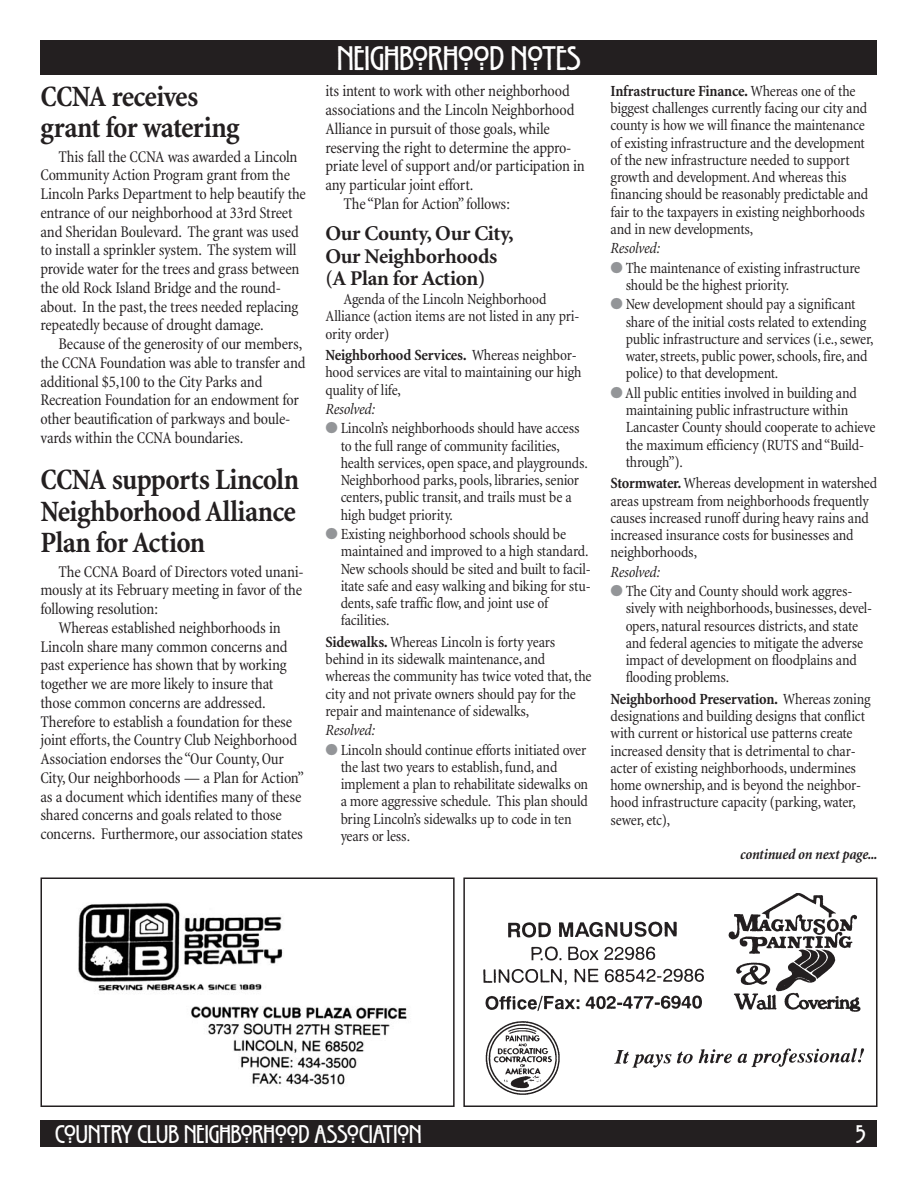
<style>
.page{position:relative;width:918px;height:1188px;background:#fff}
.page>*{position:absolute;margin:0;border:0;box-sizing:border-box;transform-origin:0 0}
.t1{font:36px "Willow Plain";color:#fff}
.t2{font:700 condensed 30px/31.5px "Minion";letter-spacing:-.02em;color:#231f20}
.t3{font:27px "Willow Plain";color:#fff}
.t4{font:700 21px/22.5px "Minion";letter-spacing:-.015em;color:#231f20}
.t5{font:condensed 16.5px/18.8px "Minion";letter-spacing:-.015em;color:#231f20}
.t6{font:condensed 15.75px/17.2px "Minion";letter-spacing:-.015em;color:#231f20}
.t7{font:italic condensed 15.75px "Minion";letter-spacing:-.02em;color:#231f20}
.t8{font:italic 700 condensed 15px "Minion";letter-spacing:-.015em;color:#231f20}
.s1{font-weight:700}
.s2{color:#939598}
</style>
<div class="page">
<img style="left:78px;top:902px;width:329px;height:183px">
<div style="left:40px;top:878px;width:415px;height:229px;border:2px solid #231f20"></div>
<img style="left:483px;top:893px;width:382px;height:202px">
<div style="left:463px;top:878px;width:415px;height:229px;border:2px solid #231f20"></div>
<div style="left:40px;top:40px;width:838px;height:35px;background:#231f20"></div>
<div style="left:40px;top:1120px;width:838px;height:28px;background:#231f20"></div>
<h2 class="t2" style="left:40px;top:83px;width:201px">CCNA receives grant for watering</h2>
<p class="t5" style="left:41px;top:148px;width:267px;text-indent:18px">This fall the CCNA was awarded a Lincoln Community Action Program grant from the Lincoln Parks Department to help beautify the entrance of our neighborhood at 33rd Street and Sheridan Boulevard. The grant was used to install a sprinkler system. The system will provide water for the trees and grass between the old Rock Island Bridge and the round&shy;about. In the past, the trees needed replacing repeatedly because of drought damage.</p>
<p class="t5" style="left:41px;top:336px;width:267px;text-indent:18px">Because of the generosity of our members, the CCNA Foundation was able to transfer and additional $5,100 to the City Parks and Recreation Foundation for an endowment for other beautification of parkways and boule&shy;vards within the CCNA boundaries.</p>
<h2 class="t2" style="left:40px;top:467px;width:260px;text-align:justify">CCNA supports Lincoln Neighborhood Alliance Plan for Action</h2>
<p class="t5" style="left:41px;top:563px;width:265px;text-align:justify;text-indent:18px">The CCNA Board of Directors voted unani&shy;mously at its February meeting in favor of the following resolution:</p>
<p class="t5" style="left:41px;top:620px;width:265px;text-indent:18px">Whereas established neighborhoods in Lincoln share many common concerns and past experience has shown that by working together we are more likely to insure that those common concerns are addressed.<br>Therefore to establish a foundation for these joint efforts, the Country Club Neighborhood Association endorses the “Our County, Our City, Our neighborhoods — a Plan for Action” as a document which identifies many of these shared concerns and goals related to those concerns. Furthermore, our association states</p>
<h1 class="t1" style="left:337px;top:46px;width:245px">NEIGHBORHOOD NOTES</h1>
<p class="t5" style="left:326px;top:83px;width:246px">its intent to work with other neighborhood</p>
<p class="t5" style="left:326px;top:102px;width:251px">associations and the Lincoln Neighborhood</p>
<p class="t5" style="left:326px;top:121px;width:226px">Alliance in pursuit of those goals, while</p>
<p class="t5" style="left:326px;top:139px;width:247px">reserving the right to determine the appro-</p>
<p class="t5" style="left:326px;top:158px;width:261px">priate level of support and/or participation in</p>
<p class="t5" style="left:326px;top:177px;width:149px">any particular joint effort.</p>
<p class="t5" style="left:344px;top:196px;width:168px">The “Plan for Action” follows:</p>
<h3 class="t4" style="left:326px;top:224px;width:190px">Our County, Our City,<br>Our Neighborhoods (A Plan for Action)</h3>
<p class="t6" style="left:326px;top:292px;width:256px;text-indent:18px">Agenda of the Lincoln Neighborhood<br>Alliance (action items are not listed in any pri&shy;ority order)</p>
<p class="t6" style="left:325px;top:348px;width:258px"><span class="s1">Neighborhood Services.</span> Whereas neighbor&shy;hood services are vital to maintaining our high quality of life,</p>
<p class="t7" style="left:326px;top:403px;width:51px">Resolved:</p>
<p class="t6" style="left:341px;top:421px;width:249px;text-indent:-15px"><span class="s2">●</span> Lincoln’s neighborhoods should have access to the full range of community facilities, health services, open space, and playgrounds.<br>Neighborhood parks, pools, libraries, senior centers, public transit, and trails must be a high budget priority.</p>
<p class="t6" style="left:341px;top:527px;width:252px;text-indent:-15px"><span class="s2">●</span> Existing neighborhood schools should be maintained and improved to a high standard.<br>New schools should be sited and built to facil&shy;itate safe and easy walking and biking for stu&shy;dents, safe traffic flow, and joint use of facilities.</p>
<p class="t6" style="left:325px;top:635px;width:268px"><span class="s1">Sidewalks.</span> Whereas Lincoln is forty years behind in its sidewalk maintenance, and whereas the community has twice voted that, the city and not private owners should pay for the repair and maintenance of sidewalks,</p>
<p class="t7" style="left:326px;top:724px;width:51px">Resolved:</p>
<p class="t6" style="left:341px;top:742px;width:249px;text-indent:-15px"><span class="s2">●</span> Lincoln should continue efforts initiated over the last two years to establish, fund, and implement a plan to rehabilitate sidewalks on a more aggressive schedule. This plan should bring Lincoln’s sidewalks up to code in ten years or less.</p>
<p class="t6" style="left:610px;top:84px;width:259px"><span class="s1">Infrastructure Finance.</span> Whereas one of the biggest challenges currently facing our city and county is how we will finance the maintenance of existing infrastructure and the development of the new infrastructure needed to support growth and development.And whereas this financing should be reasonably predictable and fair to the taxpayers in existing neighborhoods and in new developments,</p>
<p class="t7" style="left:610px;top:242px;width:51px">Resolved:</p>
<p class="t6" style="left:626px;top:260px;width:236px;text-indent:-15px"><span class="s2">●</span> The maintenance of existing infrastructure should be the highest priority.</p>
<p class="t6" style="left:626px;top:297px;width:249px;text-indent:-15px"><span class="s2">●</span> New development should pay a significant share of the initial costs related to extending public infrastructure and services (i.e., sewer, water, streets, public power, schools, fire, and police) to that development.</p>
<p class="t6" style="left:626px;top:386px;width:251px;text-indent:-15px"><span class="s2">●</span>All public entities involved in building and maintaining public infrastructure within Lancaster County should cooperate to achieve the maximum efficiency (RUTS and “Build&shy;through”).</p>
<p class="t6" style="left:610px;top:476px;width:268px"><span class="s1">Stormwater.</span>Whereas development in watershed areas upstream from neighborhoods frequently causes increased runoff during heavy rains and increased insurance costs for businesses and neighborhoods,</p>
<p class="t7" style="left:610px;top:566px;width:51px">Resolved:</p>
<p class="t6" style="left:626px;top:584px;width:248px;text-indent:-15px"><span class="s2">●</span> The City and County should work aggres&shy;sively with neighborhoods, businesses, devel&shy;opers, natural resources districts, and state and federal agencies to mitigate the adverse impact of development on floodplains and flooding problems.</p>
<p class="t6" style="left:610px;top:692px;width:262px"><span class="s1">Neighborhood Preservation.</span> Whereas zoning designations and building designs that conflict with current or historical use patterns create increased density that is detrimental to char&shy;acter of existing neighborhoods, undermines home ownership, and is beyond the neighbor&shy;hood infrastructure capacity (parking, water, sewer, etc),</p>
<p class="t8" style="left:740px;top:849px;width:139px">continued on next page...</p>
<h3 class="t3" style="left:55px;top:1125px;width:368px">COUNTRY CLUB NEIGHBORHOOD ASSOCIATION</h3>
<h3 class="t3" style="left:856px;top:1125px;width:12px">5</h3>
</div>
